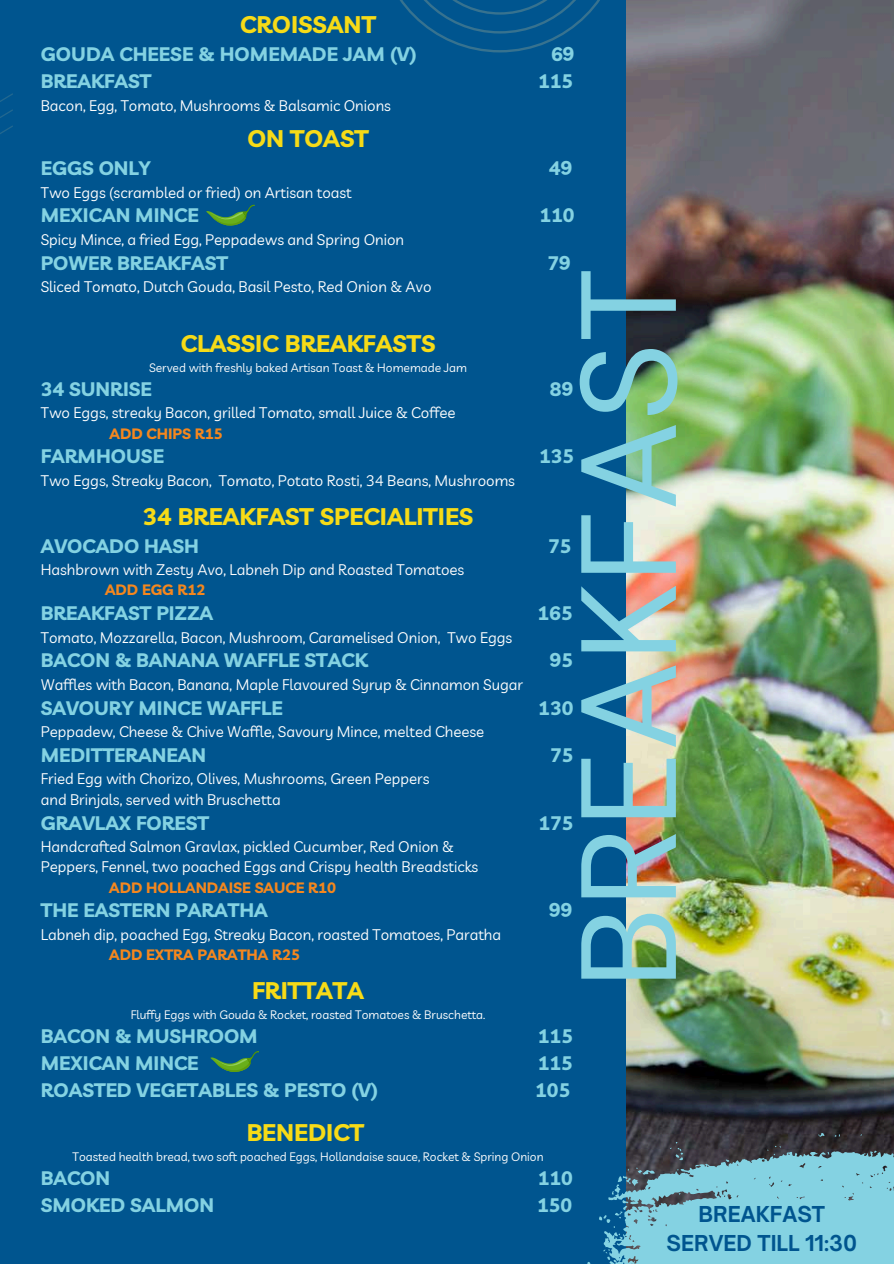
<style>
.page{position:relative;width:894px;height:1264px;background:#fff}
.page>*{position:absolute;margin:0;border:0;box-sizing:border-box;transform-origin:0 0}
.t1{font:135px "DM Sans";color:#84d2e2}
.t2{font:700 24px "Livvic";color:#f7db17}
.t3{font:700 21px/29.2px "Open Sauce One";color:#00558f;text-align:center}
.t4{font:700 19.5px "Livvic";color:#84d2e2}
.t5{font:15px/20.2px "Livvic";color:#fff}
.t6{font:700 15px "Livvic";color:#f5871e}
.t7{font:15px "Livvic";color:#fffdfd}
.t8{font:12px "Livvic";color:#fff}
</style>
<div class="page">
<div style="left:0;top:0;width:893px;height:1263px;background:#00558f"></div>
<svg style="left:400px;top:0;width:200px;height:52px"></svg>
<svg style="left:0;top:93px;width:13px;height:41px"></svg>
<img style="left:626px;top:0;width:267px;height:1132px">
<svg style="left:206px;top:205px;width:49px;height:21px"></svg>
<svg style="left:211px;top:1051px;width:48px;height:21px"></svg>
<svg style="left:599px;top:1132px;width:294px;height:131px;background:#68a3b4"></svg>
<h2 class="t2" style="left:240px;top:9px;width:137px">CROISSANT</h2>
<h3 class="t4" style="left:41px;top:41px;width:377px">GOUDA CHEESE &amp; HOMEMADE JAM (V)</h3>
<h3 class="t4" style="left:551px;top:41px;width:25px">69</h3>
<h3 class="t4" style="left:41px;top:68px;width:112px">BREAKFAST</h3>
<h3 class="t4" style="left:538px;top:68px;width:37px">115</h3>
<p class="t5" style="left:41px;top:95px;width:351px">Bacon, Egg, Tomato, Mushrooms &amp; Balsamic Onions</p>
<h2 class="t2" style="left:247px;top:123px;width:123px">ON TOAST</h2>
<h3 class="t4" style="left:41px;top:155px;width:111px">EGGS ONLY</h3>
<h3 class="t4" style="left:549px;top:155px;width:25px">49</h3>
<p class="t5" style="left:41px;top:182px;width:312px">Two Eggs (scrambled or fried) on Artisan toast</p>
<h3 class="t4" style="left:41px;top:203px;width:159px">MEXICAN MINCE</h3>
<h3 class="t4" style="left:539px;top:203px;width:37px">110</h3>
<p class="t5" style="left:41px;top:229px;width:365px">Spicy Mince, a fried Egg, Peppadews and Spring Onion</p>
<h3 class="t4" style="left:41px;top:250px;width:188px">POWER BREAKFAST</h3>
<h3 class="t4" style="left:547px;top:250px;width:25px">79</h3>
<p class="t5" style="left:41px;top:276px;width:392px">Sliced Tomato, Dutch Gouda, Basil Pesto, Red Onion &amp; Avo</p>
<h1 class="t1" style="left:541px;top:988px;width:723px;rotate:-90deg">BREAKFAST</h1>
<h2 class="t2" style="left:181px;top:327px;width:256px">CLASSIC BREAKFASTS</h2>
<p class="t8" style="left:149px;top:360px;width:319px">Served with freshly baked Artisan Toast &amp; Homemade Jam</p>
<h3 class="t4" style="left:41px;top:376px;width:112px">34 SUNRISE</h3>
<h3 class="t4" style="left:550px;top:376px;width:25px">89</h3>
<p class="t5" style="left:41px;top:402px;width:416px">Two Eggs, streaky Bacon, grilled Tomato, small Juice &amp; Coffee</p>
<p class="t6" style="left:110px;top:423px;width:115px">ADD CHIPS R15</p>
<h3 class="t4" style="left:41px;top:444px;width:125px">FARMHOUSE</h3>
<h3 class="t4" style="left:539px;top:444px;width:37px">135</h3>
<p class="t5" style="left:41px;top:470px;width:475px">Two Eggs, Streaky Bacon, Tomato, Potato Rosti, 34 Beans, Mushrooms</p>
<h2 class="t2" style="left:143px;top:500px;width:332px">34 BREAKFAST SPECIALITIES</h2>
<h3 class="t4" style="left:41px;top:533px;width:160px">AVOCADO HASH</h3>
<h3 class="t4" style="left:548px;top:533px;width:25px">75</h3>
<p class="t7" style="left:41px;top:560px;width:425px">Hashbrown with Zesty Avo, Labneh Dip and Roasted Tomatoes</p>
<p class="t6" style="left:105px;top:580px;width:102px">ADD EGG R12</p>
<h3 class="t4" style="left:41px;top:600px;width:174px">BREAKFAST PIZZA</h3>
<h3 class="t4" style="left:537px;top:600px;width:37px">165</h3>
<p class="t5" style="left:41px;top:627px;width:473px">Tomato, Mozzarella, Bacon, Mushroom, Caramelised Onion, Two Eggs</p>
<h3 class="t4" style="left:41px;top:648px;width:328px">BACON &amp; BANANA WAFFLE STACK</h3>
<h3 class="t4" style="left:549px;top:648px;width:25px">95</h3>
<p class="t5" style="left:41px;top:674px;width:483px">Waffles with Bacon, Banana, Maple Flavoured Syrup &amp; Cinnamon Sugar</p>
<h3 class="t4" style="left:41px;top:695px;width:243px">SAVOURY MINCE WAFFLE</h3>
<h3 class="t4" style="left:538px;top:695px;width:37px">130</h3>
<p class="t5" style="left:41px;top:721px;width:445px">Peppadew, Cheese &amp; Chive Waffle, Savoury Mince, melted Cheese</p>
<h3 class="t4" style="left:41px;top:742px;width:167px">MEDITTERANEAN</h3>
<h3 class="t4" style="left:550px;top:742px;width:25px">75</h3>
<p class="t5" style="left:41px;top:768px;width:390px">Fried Egg with Chorizo, Olives, Mushrooms, Green Peppers and Brinjals, served with Bruschetta</p>
<h3 class="t4" style="left:41px;top:810px;width:170px">GRAVLAX FOREST</h3>
<h3 class="t4" style="left:538px;top:810px;width:37px">175</h3>
<p class="t5" style="left:41px;top:836px;width:439px">Handcrafted Salmon Gravlax, pickled Cucumber, Red Onion &amp;<br>Peppers, Fennel, two poached Eggs and Crispy health Breadsticks</p>
<p class="t6" style="left:109px;top:877px;width:228px">ADD HOLLANDAISE SAUCE R10</p>
<h3 class="t4" style="left:41px;top:897px;width:228px">THE EASTERN PARATHA</h3>
<h3 class="t4" style="left:549px;top:897px;width:25px">99</h3>
<p class="t5" style="left:41px;top:924px;width:461px">Labneh dip, poached Egg, Streaky Bacon, roasted Tomatoes, Paratha</p>
<p class="t6" style="left:109px;top:945px;width:192px">ADD EXTRA PARATHA R25</p>
<h2 class="t2" style="left:252px;top:974px;width:113px">FRITTATA</h2>
<p class="t8" style="left:131px;top:1007px;width:356px">Fluffy Eggs with Gouda &amp; Rocket, roasted Tomatoes &amp; Bruschetta.</p>
<h3 class="t4" style="left:41px;top:1023px;width:218px">BACON &amp; MUSHROOM</h3>
<h3 class="t4" style="left:537px;top:1023px;width:37px">115</h3>
<h3 class="t4" style="left:41px;top:1050px;width:159px">MEXICAN MINCE</h3>
<h3 class="t4" style="left:537px;top:1050px;width:37px">115</h3>
<h3 class="t4" style="left:41px;top:1077px;width:338px">ROASTED VEGETABLES &amp; PESTO (V)</h3>
<h3 class="t4" style="left:535px;top:1077px;width:37px">105</h3>
<h2 class="t2" style="left:247px;top:1116px;width:119px">BENEDICT</h2>
<p class="t8" style="left:72px;top:1149px;width:472px">Toasted health bread, two soft poached Eggs, Hollandaise sauce, Rocket &amp; Spring Onion</p>
<h3 class="t4" style="left:41px;top:1165px;width:71px">BACON</h3>
<h3 class="t4" style="left:537px;top:1165px;width:37px">110</h3>
<h3 class="t4" style="left:41px;top:1192px;width:175px">SMOKED SALMON</h3>
<h3 class="t4" style="left:537px;top:1192px;width:37px">150</h3>
<h3 class="t3" style="left:666px;top:1199px;width:192px">BREAKFAST<br>SERVED TILL 11:30</h3>
</div>
